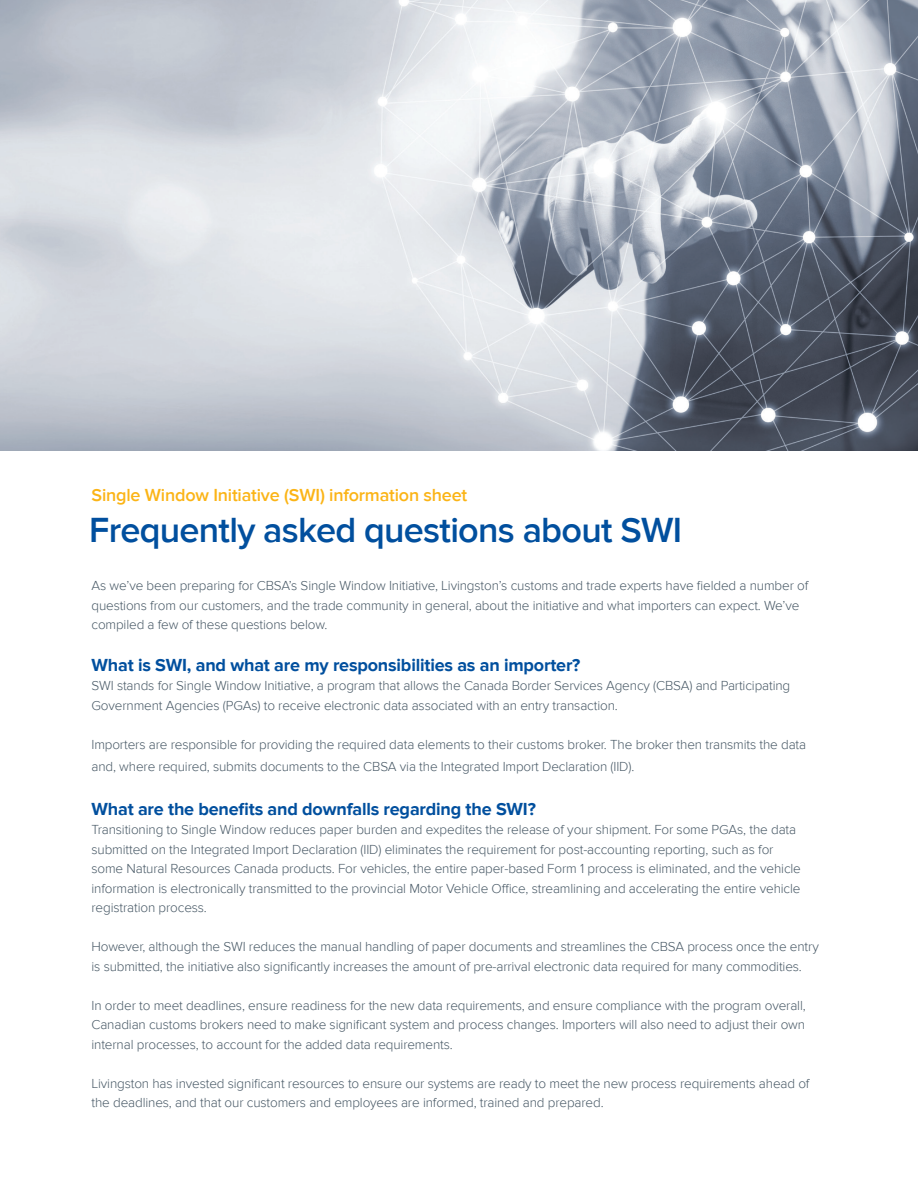
<style>
.page{position:relative;width:918px;height:1188px;background:#fff}
.page>*{position:absolute;margin:0;border:0;box-sizing:border-box;transform-origin:0 0}
.Body_text{font:600 36px "Proxima Nova";letter-spacing:-.02em;color:#014f9e}
.Body_text-2{font:700 18px "Proxima Nova";letter-spacing:-.01em;color:#014f9e}
.Body_text-3{font:600 18px "Proxima Nova";letter-spacing:-.01em;color:#fbb416}
.Body_text-4{font:300 13.5px/19.5px "Proxima Nova";letter-spacing:-.01em;color:#475865}
</style>
<div class="page">
<img style="left:0;top:0;width:918px;height:450px">
<p class="Body_text-3" style="left:91px;top:485px;width:377px">Single Window Initiative (SWI) information sheet</p>
<p class="Body_text" style="left:89px;top:509px;width:594px">Frequently asked questions about SWI</p>
<p class="Body_text-4" style="left:91px;top:576px;width:718px">As we’ve been preparing for CBSA’s Single Window Initiative, Livingston’s customs and trade experts have fielded a number of questions from our customers, and the trade community in general, about the initiative and what importers can expect. We’ve compiled a few of these questions below.</p>
<p class="Body_text-2" style="left:91px;top:654px;width:491px">What is SWI, and what are my responsibilities as an importer?</p>
<p class="Body_text-4" style="left:91px;top:676px;width:700px">SWI stands for Single Window Initiative, a program that allows the Canada Border Services Agency (CBSA) and Participating<br>Government Agencies (PGAs) to receive electronic data associated with an entry transaction.</p>
<p class="Body_text-4" style="left:91px;top:733px;width:716px;line-height:22px">Importers are responsible for providing the required data elements to their customs broker. The broker then transmits the data and, where required, submits documents to the CBSA via the Integrated Import Declaration (IID).</p>
<p class="Body_text-2" style="left:91px;top:798px;width:446px">What are the benefits and downfalls regarding the SWI?</p>
<p class="Body_text-4" style="left:91px;top:820px;width:711px">Transitioning to Single Window reduces paper burden and expedites the release of your shipment. For some PGAs, the data submitted on the Integrated Import Declaration (IID) eliminates the requirement for post-accounting reporting, such as for some Natural Resources Canada products. For vehicles, the entire paper-based Form 1 process is eliminated, and the vehicle information is electronically transmitted to the provincial Motor Vehicle Office, streamlining and accelerating the entire vehicle registration process.</p>
<p class="Body_text-4" style="left:91px;top:937px;width:729px">However, although the SWI reduces the manual handling of paper documents and streamlines the CBSA process once the entry is submitted, the initiative also significantly increases the amount of pre-arrival electronic data required for many commodities.</p>
<p class="Body_text-4" style="left:91px;top:996px;width:716px;text-align:justify">In order to meet deadlines, ensure readiness for the new data requirements, and ensure compliance with the program overall, Canadian customs brokers need to make significant system and process changes. Importers will also need to adjust their own internal processes, to account for the added data requirements.</p>
<p class="Body_text-4" style="left:91px;top:1074px;width:720px">Livingston has invested significant resources to ensure our systems are ready to meet the new process requirements ahead of the deadlines, and that our customers and employees are informed, trained and prepared.</p>
</div>
